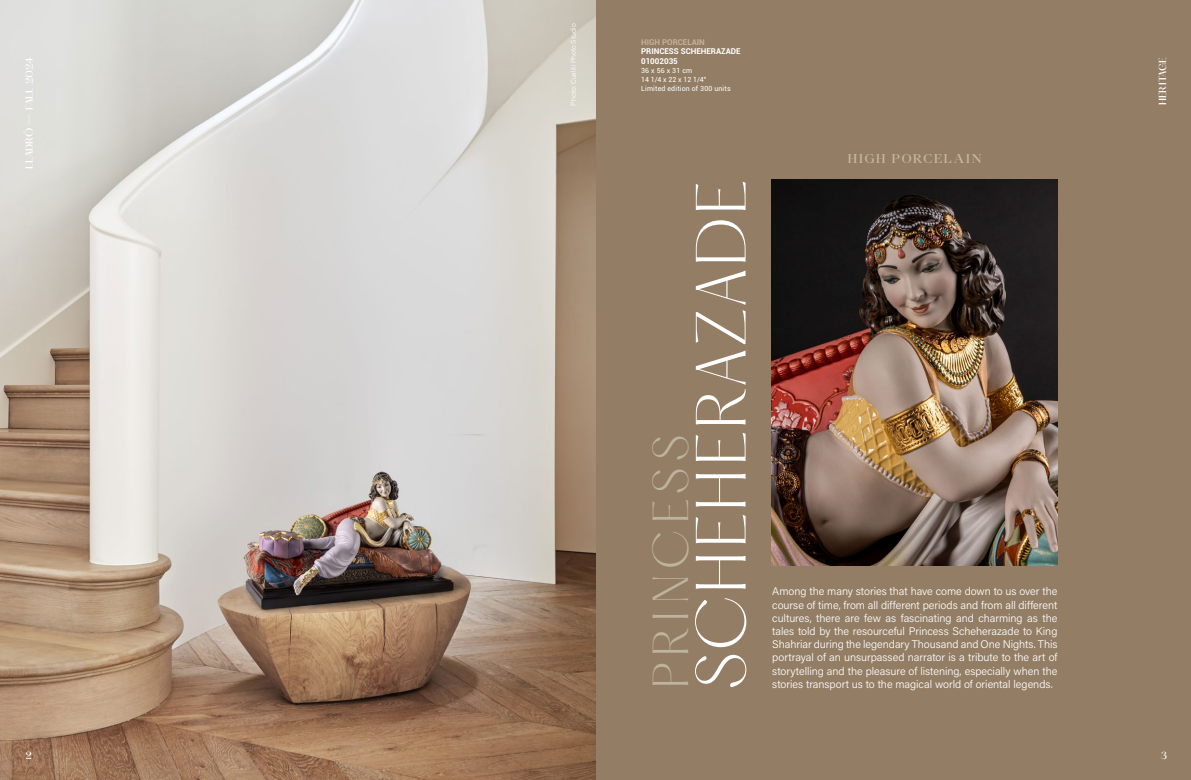
<style>
.page{position:relative;width:1191px;height:780px;background:#fff}
.page>*{position:absolute;margin:0;border:0;box-sizing:border-box;transform-origin:0 0}
.t1{font:200 63.7px "PP Hatton";letter-spacing:.025em;color:#fff}
.t2{font:200 45.3px "PP Hatton";letter-spacing:.125em;color:#beb39e}
.t3{font:500 12px "PP Eiko";letter-spacing:.145em;color:#c6b99c}
.t4{font:11px/13.2px "Acumin Variable Concept";letter-spacing:-.005em;color:#fff;text-align:justify}
.t5{font:500 9px "PP Hatton";color:#fff}
.t6{font:700 8px/9.6px "Roboto";color:#fff}
.t7{font:700 8px "Roboto";color:#c3b494}
.t8{font:7px/9px "Roboto";letter-spacing:.02em;color:#fff}
.t9{font:7px "Acumin Variable Concept";letter-spacing:.01em;color:#fff}
</style>
<div class="page">
<div style="left:595px;top:0;width:596px;height:780px;background:#937e65"></div>
<img style="left:0;top:0;width:595px;height:780px">
<img style="left:771px;top:180px;width:286px;height:385px">
<p class="t5" style="left:24px;top:169px;width:113px;rotate:-90deg">LLADRÓ — FALL 2024</p>
<p class="t9" style="left:568px;top:106px;width:84px;rotate:-90deg">Photo: Cualiti Photo Studio</p>
<p class="t7" style="left:641px;top:36px;width:65px">HIGH PORCELAIN</p>
<p class="t6" style="left:641px;top:46px;width:101px">PRINCESS SCHEHERAZADE<br>01002035</p>
<p class="t8" style="left:641px;top:65px;width:91px">36 x 56 x 31 cm<br>14 1/4 x 22 x 12 1/4"<br>Limited edition of 300 units</p>
<h1 class="t1" style="left:681px;top:689px;width:511px;rotate:-90deg">SCHEHERAZADE</h1>
<h2 class="t2" style="left:642px;top:689px;width:256px;rotate:-90deg">PRINCESS</h2>
<p class="t3" style="left:848px;top:150px;width:135px">HIGH PORCELAIN</p>
<p class="t4" style="left:772px;top:584px;width:287px">Among the many stories that have come down to us over the course of time, from all different periods and from all different cultures, there are few as fascinating and charming as the tales told by the resourceful Princess Scheherazade to King Shahriar during the legendary Thousand and One Nights. This portrayal of an unsurpassed narrator is a tribute to the art of storytelling and the pleasure of listening, especially when the stories transport us to the magical world of oriental legends.</p>
<p class="t5" style="left:1157px;top:105px;width:50px;rotate:-90deg">HERITAGE</p>
<p class="t5" style="left:26px;top:750px;width:8px">2</p>
<p class="t5" style="left:1160px;top:750px;width:8px">3</p>
</div>
